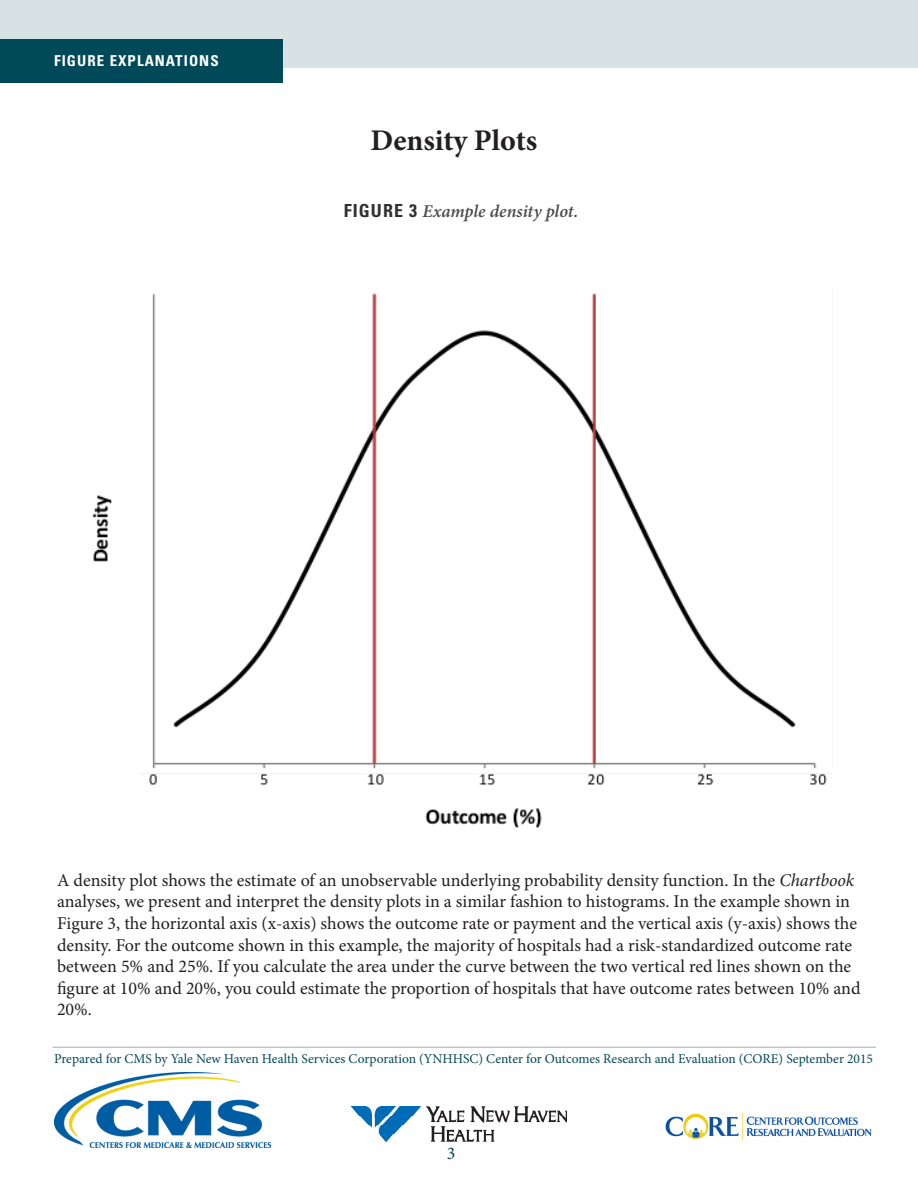
<style>
.page{position:relative;width:918px;height:1188px;background:#fff}
.page>*{position:absolute;margin:0;border:0;box-sizing:border-box;transform-origin:0 0}
.t1{font:700 30px "Minion Pro";letter-spacing:-.005em;color:#231f20}
.t2{font:18px/21.6px "Minion Pro";letter-spacing:-.005em;color:#231f20}
.t3{font:italic 600 18px "Minion Pro";color:#4b4c4d}
.t4{font:18px "Minion Pro";color:#034958}
.t5{font:700 condensed 15px "Univers";letter-spacing:.07em;color:#fff}
.t6{font:13.5px "Minion Pro";color:#034958}
.s1{font-family:"Univers";font-weight:700;font-style:normal;font-stretch:condensed;color:#312f30}
.s2{font-style:italic}
</style>
<div class="page">
<hr style="left:52px;top:1047px;width:824px;height:1px;background:#a8a9ad">
<div style="left:0;top:0;width:918px;height:68px;background:#d6e2e4"></div>
<div style="left:0;top:39px;width:283px;height:43px;background:#004958"></div>
<img style="left:92px;top:283px;width:739px;height:545px">
<img style="left:54px;top:1073px;width:216px;height:75px">
<img style="left:665px;top:1112px;width:207px;height:29px">
<img style="left:351px;top:1107px;width:216px;height:35px">
<p class="t5" style="left:54px;top:51px;width:166px">FIGURE EXPLANATIONS</p>
<h2 class="t1" style="left:370px;top:119px;width:168px">Density Plots</h2>
<p class="t3" style="left:344px;top:199px;width:236px"><span class="s1">FIGURE 3</span> Example density plot.</p>
<p class="t2" style="left:57px;top:869px;width:805px">A density plot shows the estimate of an unobservable underlying probability density function. In the <span class="s2">Chartbook </span>analyses, we present and interpret the density plots in a similar fashion to histograms. In the example shown in Figure 3, the horizontal axis (x-axis) shows the outcome rate or payment and the vertical axis (y-axis) shows the density. For the outcome shown in this example, the majority of hospitals had a risk-standardized outcome rate between 5% and 25%. If you calculate the area under the curve between the two vertical red lines shown on the figure at 10% and 20%, you could estimate the proportion of hospitals that have outcome rates between 10% and 20%.</p>
<p class="t6" style="left:54px;top:1049px;width:821px">Prepared for CMS by Yale New Haven Health Services Corporation (YNHHSC) Center for Outcomes Research and Evaluation (CORE) September 2015</p>
<p class="t4" style="left:447px;top:1141px;width:10px">3</p>
</div>
